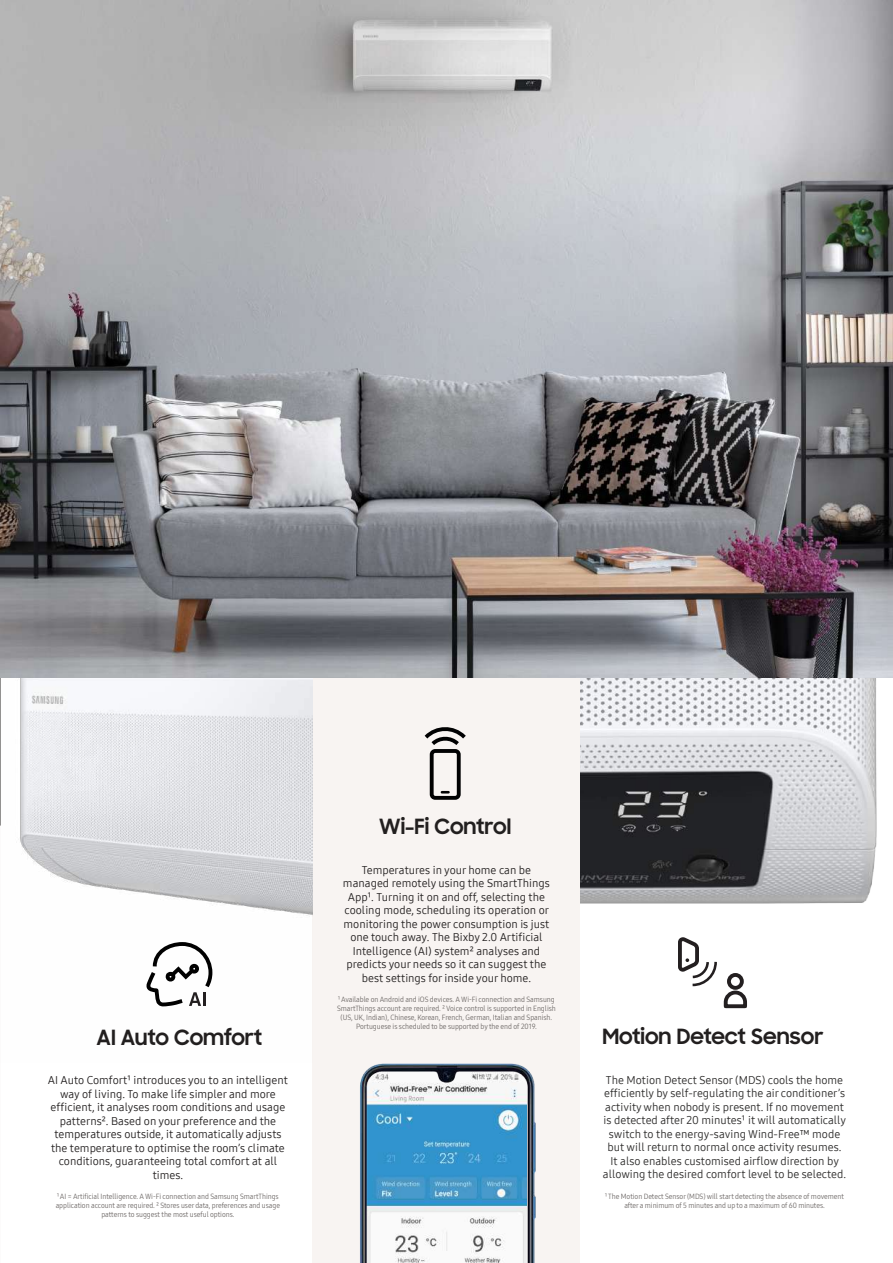
<style>
.page{position:relative;width:893px;height:1263px;background:#fff}
.page>*{position:absolute;margin:0;border:0;box-sizing:border-box;transform-origin:0 0}
.t1{font:700 21px "Samsung Sharp Sans";color:#221f1f}
.t2{font:11.25px/13.5px "Samsung One 400";color:#221f1f;text-align:center}
.t3{font:11.25px/13.5px "Samsung One 400";color:#2b2a29;text-align:center}
.t4{font:7.5px/9px "Samsung One 400 C";letter-spacing:-.005em;color:#6e6967;text-align:center}
</style>
<div class="page">
<div style="left:313px;top:677px;width:267px;height:586px;background:#f8f4f2"></div>
<img style="left:360px;top:1063px;width:175px;height:200px">
<img style="left:580px;top:677px;width:302px;height:227px">
<img style="left:0;top:677px;width:313px;height:385px">
<img style="left:0;top:0;width:893px;height:677px">
<svg style="left:145px;top:940px;width:69px;height:70px"></svg>
<svg style="left:678px;top:937px;width:69px;height:72px"></svg>
<div style="left:430px;top:749px;width:31px;height:51px;border:4px solid #010102;border-radius:4px"></div>
<svg style="left:442px;top:791px;width:6px;height:2px"></svg>
<svg style="left:424px;top:727px;width:42px;height:18px"></svg>
<h1 class="t1" style="left:379px;top:817px;width:133px">Wi-Fi Control</h1>
<p class="t2" style="left:343px;top:864px;width:208px">Temperatures in your home can be managed remotely using the SmartThings App¹. Turning it on and off, selecting the cooling mode, scheduling its operation or monitoring the power consumption is just one touch away. The Bixby 2.0 Arti昀椀cial Intelligence (AI) system² analyses and predicts your needs so it can suggest the best settings for inside your home.</p>
<p class="t4" style="left:337px;top:995px;width:220px">¹Available on Android and iOS devices. A Wi-Fi connection and Samsung SmartThings account are required. ² Voice control is supported in English (US, UK, Indian), Chinese, Korean, French, German, Italian and Spanish.<br>Portuguese is scheduled to be supported by the end of 2019.</p>
<h1 class="t1" style="left:97px;top:1027px;width:167px">AI Auto Comfort</h1>
<h1 class="t1" style="left:602px;top:1027px;width:222px">Motion Detect Sensor</h1>
<p class="t2" style="left:48px;top:1074px;width:241px">AI Auto Comfort¹ introduces you to an intelligent way of living. To make life simpler and more<br>ef昀椀cient, it analyses room conditions and usage patterns². Based on your preference and the temperatures outside, it automatically adjusts the temperature to optimise the room’s climate conditions, guaranteeing total comfort at all times.</p>
<p class="t4" style="left:56px;top:1192px;width:226px">¹AI = Arti昀椀cial Intelligence. A Wi-Fi connection and Samsung SmartThings application account are required. ² Stores user data, preferences and usage patterns to suggest the most useful options.</p>
<p class="t3" style="left:603px;top:1074px;width:245px">The Motion Detect Sensor (MDS) cools the home ef昀椀ciently by self-regulating the air conditioner’s activity when nobody is present. If no movement is detected after 20 minutes¹ it will automatically switch to the energy-saving Wind-Free™ mode but will return to normal once activity resumes.<br>It also enables customised air昀氀ow direction by allowing the desired comfort level to be selected.</p>
<p class="t4" style="left:605px;top:1192px;width:240px">¹The Motion Detect Sensor (MDS) will start detecting the absence of movement after a minimum of 5 minutes and up to a maximum of 60 minutes.</p>
</div>
